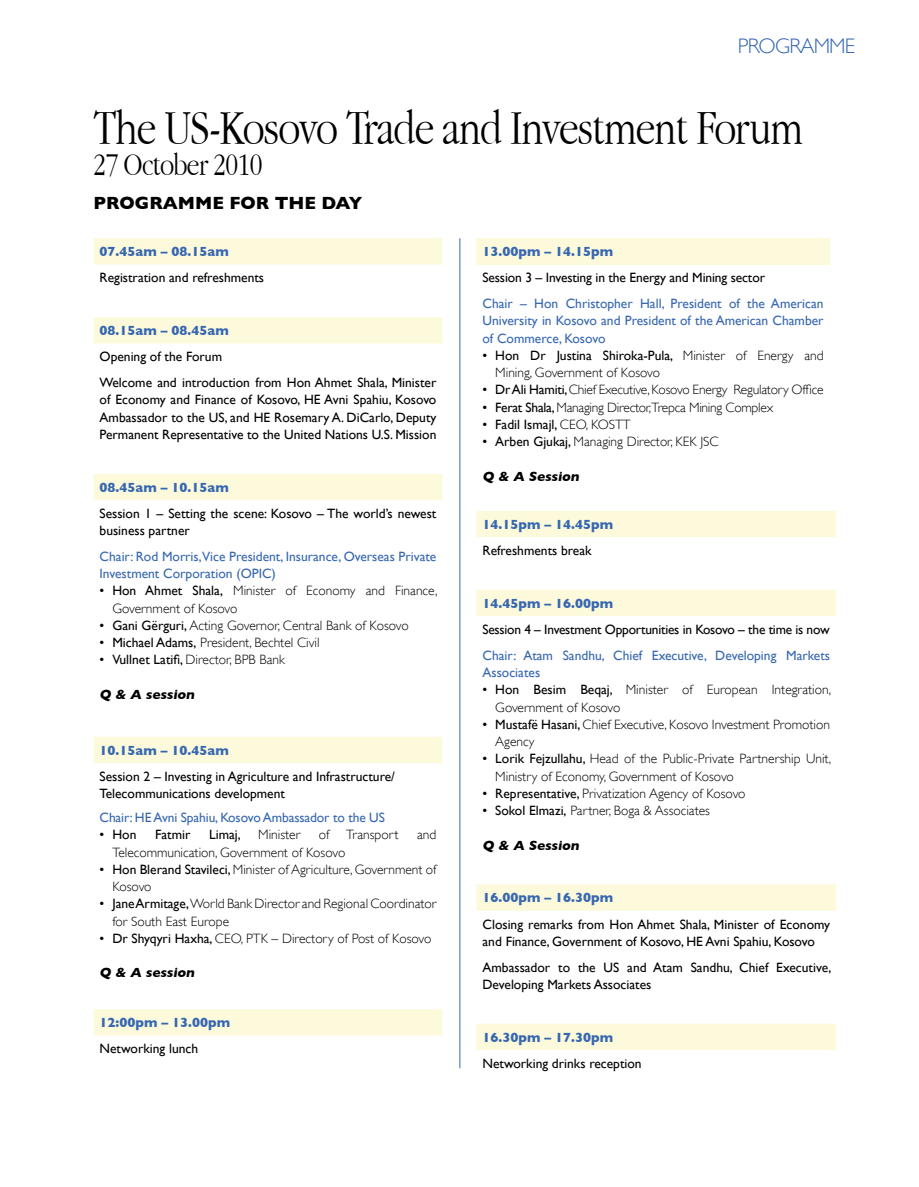
<style>
.page{position:relative;width:919px;height:1187px;background:#fff}
.page>*{position:absolute;margin:0;border:0;box-sizing:border-box;transform-origin:0 0}
.t1{font:300 51px "Apple Garamond";letter-spacing:-.02em;color:#000;scale:.96 1}
.t2{font:300 33px "Apple Garamond";letter-spacing:-.02em;color:#000;scale:.96 1}
.t3{font:300 21px "Gill Sans";color:#3767b1}
.t4{font:700 18px "Gill Sans";color:#000}
.t5{font:300 13.5px/17.2px "Gill Sans";color:#000}
.t6{font:13.5px/17.2px "Gill Sans";color:#000}
.t7{font:13.5px/17.2px "Gill Sans";color:#3767b1}
.t8{font:700 13.5px "Gill Sans";color:#3767b1}
.t9{font:300 13.5px "Gill Sans";letter-spacing:-.02em;color:#000}
.t10{font:700 13.5px "Gill Sans";color:#000}
.s1{font-weight:400}
.s2{font-weight:300}
</style>
<div class="page">
<svg style="left:94px;top:238px;width:348px;height:797px"></svg>
<div style="left:94px;top:447px;width:348px;height:26px;background:#fff"></div>
<div style="left:476px;top:238px;width:353px;height:26px;background:#fcfadb"></div>
<svg style="left:476px;top:511px;width:360px;height:538px"></svg>
<hr style="left:459px;top:238px;width:1px;height:830px;background:#3767b1">
<h3 class="t3" style="left:737px;top:34px;width:25px">Programme</h3>
<h1 class="t1" style="left:94px;top:98px;width:740px">The US-Kosovo Trade and Investment Forum</h1>
<h2 class="t2" style="left:94px;top:145px;width:177px">27 October 2010</h2>
<h3 class="t4" style="left:94px;top:193px;width:270px">PROGRAMME FOR THE DAY</h3>
<p class="t8" style="left:100px;top:243px;width:131px">07.45am – 08.15am</p>
<p class="t6" style="left:100px;top:269px;width:166px">Registration and refreshments</p>
<p class="t8" style="left:100px;top:322px;width:131px">08.15am – 08.45am</p>
<p class="t6" style="left:100px;top:344px;width:338px;line-height:25.8px">Opening of the Forum<br>Welcome and introduction from Hon Ahmet Shala, Minister</p>
<p class="t6" style="left:100px;top:391px;width:338px;text-align:justify">of Economy and Finance of Kosovo, HE Avni Spahiu, Kosovo Ambassador to the US, and HE Rosemary A. DiCarlo, Deputy Permanent Representative to the United Nations U.S. Mission</p>
<p class="t8" style="left:100px;top:479px;width:131px">08.45am – 10.15am</p>
<p class="t6" style="left:100px;top:504px;width:338px">Session 1 – Setting the scene: Kosovo – The world’s newest business partner</p>
<p class="t7" style="left:100px;top:547px;width:338px">Chair: Rod Morris,Vice President, Insurance, Overseas Private<br>Investment Corporation (OPIC)</p>
<p class="t5" style="left:112px;top:582px;width:326px;text-indent:-13px"><span class="s1">• Hon Ahmet Shala,</span> Minister of Economy and Finance,<br>Government of Kosovo</p>
<p class="t5" style="left:100px;top:616px;width:310px"><span class="s1">• Gani Gërguri,</span> Acting Governor, Central Bank of Kosovo</p>
<p class="t5" style="left:100px;top:634px;width:221px"><span class="s1">• Michael Adams,</span> President, Bechtel Civil</p>
<p class="t5" style="left:100px;top:651px;width:187px"><span class="s1">• Vullnet Latifi,</span> Director, BPB Bank</p>
<p class="t10" style="left:100px;top:686px;width:99px">Q &amp; A session</p>
<p class="t8" style="left:100px;top:742px;width:131px">10.15am – 10.45am</p>
<p class="t6" style="left:100px;top:767px;width:297px">Session 2 – Investing in Agriculture and Infrastructure/<br>Telecommunications development</p>
<p class="t7" style="left:100px;top:808px;width:286px">Chair: HE Avni Spahiu, Kosovo Ambassador to the US</p>
<p class="t6" style="left:100px;top:826px;width:38px">• Hon</p>
<p class="t6" style="left:155px;top:826px;width:37px">Fatmir</p>
<p class="t6" style="left:209px;top:826px;width:33px">Limaj,</p>
<p class="t5" style="left:258px;top:826px;width:44px">Minister</p>
<p class="t5" style="left:319px;top:826px;width:81px">of Transport</p>
<p class="t5" style="left:417px;top:826px;width:21px">and</p>
<p class="t5" style="left:112px;top:843px;width:234px">Telecommunication, Government of Kosovo</p>
<p class="t5" style="left:112px;top:860px;width:325px;text-indent:-13px"><span class="s1">• Hon Blerand Stavileci,</span> Minister of Agriculture, Government of<br>Kosovo</p>
<p class="t5" style="left:112px;top:895px;width:325px;text-indent:-13px"><span class="s1">• Jane Armitage,</span> World Bank Director and Regional Coordinator for South East Europe</p>
<p class="t5" style="left:100px;top:929px;width:333px"><span class="s1">• Dr Shyqyri Haxha,</span> CEO, PTK – Directory of Post of Kosovo</p>
<p class="t10" style="left:100px;top:964px;width:99px">Q &amp; A session</p>
<p class="t8" style="left:100px;top:1014px;width:132px">12:00pm – 13.00pm</p>
<p class="t6" style="left:100px;top:1039px;width:100px">Networking lunch</p>
<p class="t8" style="left:482px;top:243px;width:132px">13.00pm – 14.15pm</p>
<p class="t6" style="left:482px;top:269px;width:284px">Session 3 – Investing in the Energy and Mining sector</p>
<p class="t7" style="left:482px;top:295px;width:342px;text-align:justify">Chair – Hon Christopher Hall, President of the American University in Kosovo and President of the American Chamber of Commerce, Kosovo</p>
<p class="t5" style="left:495px;top:347px;width:330px;text-indent:-13px"><span class="s1">• Hon Dr Justina Shiroka-Pula,</span> Minister of Energy and<br>Mining, Government of Kosovo</p>
<p class="t5" style="left:482px;top:381px;width:342px"><span class="s1">• Dr Ali Hamiti,</span> Chief Executive, Kosovo Energy Regulatory Office</p>
<p class="t9" style="left:482px;top:399px;width:292px"><span class="s1">• Ferat Shala,</span> Managing Director,Trepca Mining Complex</p>
<p class="t6" style="left:482px;top:415px;width:150px">• Fadil Ismajl, <span class="s2">CEO, KOSTT</span></p>
<p class="t5" style="left:482px;top:433px;width:238px"><span class="s1">• Arben Gjukaj,</span> Managing Director, KEK JSC</p>
<p class="t10" style="left:482px;top:468px;width:100px">Q &amp; A Session</p>
<p class="t8" style="left:482px;top:516px;width:132px">14.15pm – 14.45pm</p>
<p class="t6" style="left:482px;top:541px;width:111px">Refreshments break</p>
<p class="t8" style="left:482px;top:595px;width:132px">14.45pm – 16.00pm</p>
<p class="t6" style="left:482px;top:620px;width:348px">Session 4 – Investment Opportunities in Kosovo – the time is now</p>
<p class="t7" style="left:482px;top:646px;width:349px">Chair: Atam Sandhu, Chief Executive, Developing Markets<br>Associates</p>
<p class="t5" style="left:495px;top:681px;width:337px;text-indent:-13px"><span class="s1">• Hon Besim Beqaj,</span> Minister of European Integration,<br>Government of Kosovo</p>
<p class="t5" style="left:495px;top:715px;width:336px;text-indent:-13px"><span class="s1">• Mustafë Hasani,</span> Chief Executive, Kosovo Investment Promotion<br>Agency</p>
<p class="t5" style="left:495px;top:750px;width:337px;text-indent:-13px"><span class="s1">• Lorik Fejzullahu,</span> Head of the Public-Private Partnership Unit,<br>Ministry of Economy, Government of Kosovo</p>
<p class="t5" style="left:482px;top:784px;width:264px"><span class="s1">• Representative,</span> Privatization Agency of Kosovo</p>
<p class="t5" style="left:482px;top:802px;width:229px"><span class="s1">• Sokol Elmazi,</span> Partner, Boga &amp; Associates</p>
<p class="t10" style="left:482px;top:837px;width:100px">Q &amp; A Session</p>
<p class="t8" style="left:482px;top:889px;width:132px">16.00pm – 16.30pm</p>
<p class="t6" style="left:482px;top:915px;width:349px">Closing remarks from Hon Ahmet Shala, Minister of Economy and Finance, Government of Kosovo, HE Avni Spahiu, Kosovo</p>
<p class="t6" style="left:482px;top:958px;width:350px">Ambassador to the US and Atam Sandhu, Chief Executive,<br>Developing Markets Associates</p>
<p class="t8" style="left:482px;top:1028px;width:132px">16.30pm – 17.30pm</p>
<p class="t6" style="left:482px;top:1054px;width:161px">Networking drinks reception</p>
</div>
